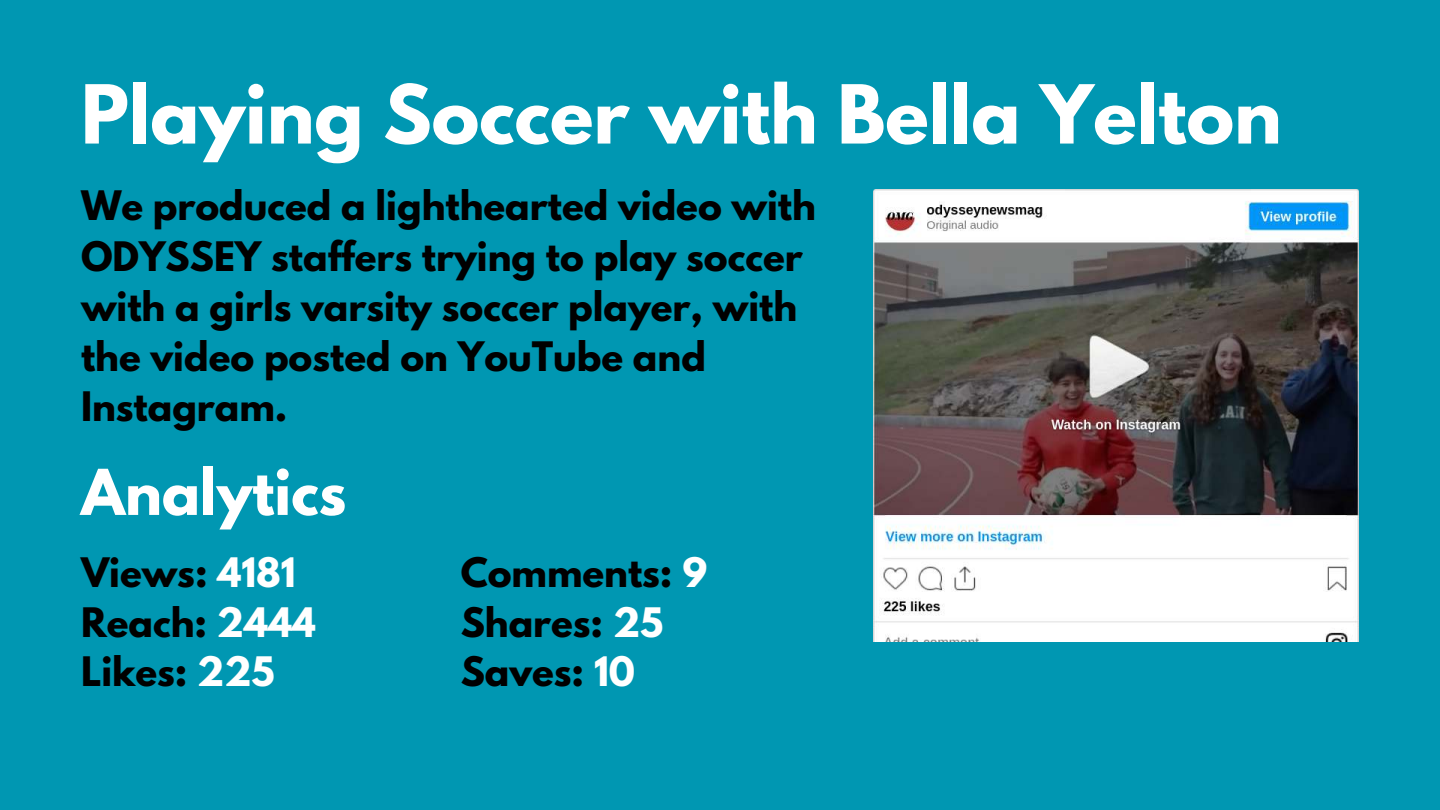
<style>
.page{position:relative;width:1440px;height:810px;background:#0097b2}
.page>*{position:absolute;margin:0;border:0;box-sizing:border-box;transform-origin:0 0}
.t1{font:700 72px "League Spartan";color:#fff}
.t2{font:700 56px "League Spartan";color:#fff}
.t3{font:700 36px/50.2px "League Spartan";color:#000}
.s1{color:#fff}
</style>
<div class="page">
<img style="left:873px;top:189px;width:486px;height:452px">
<h1 class="t1" style="left:81px;top:58px;width:1202px">Playing Soccer with Bella Yelton</h1>
<p class="t3" style="left:81px;top:180px;width:737px">We produced a lighthearted video with<br>ODYSSEY staffers trying to play soccer with a girls varsity soccer player, with the video posted on YouTube and<br>Instagram.</p>
<h2 class="t2" style="left:81px;top:448px;width:267px">Analytics</h2>
<p class="t3" style="left:81px;top:548px;width:236px;line-height:49px">Views: <span class="s1">4181<br></span>Reach: <span class="s1">2444<br></span>Likes: <span class="s1">225</span></p>
<p class="t3" style="left:461px;top:548px;width:248px;line-height:49px">Comments: <span class="s1">9<br></span>Shares: <span class="s1">25<br></span>Saves: <span class="s1">10</span></p>
</div>
